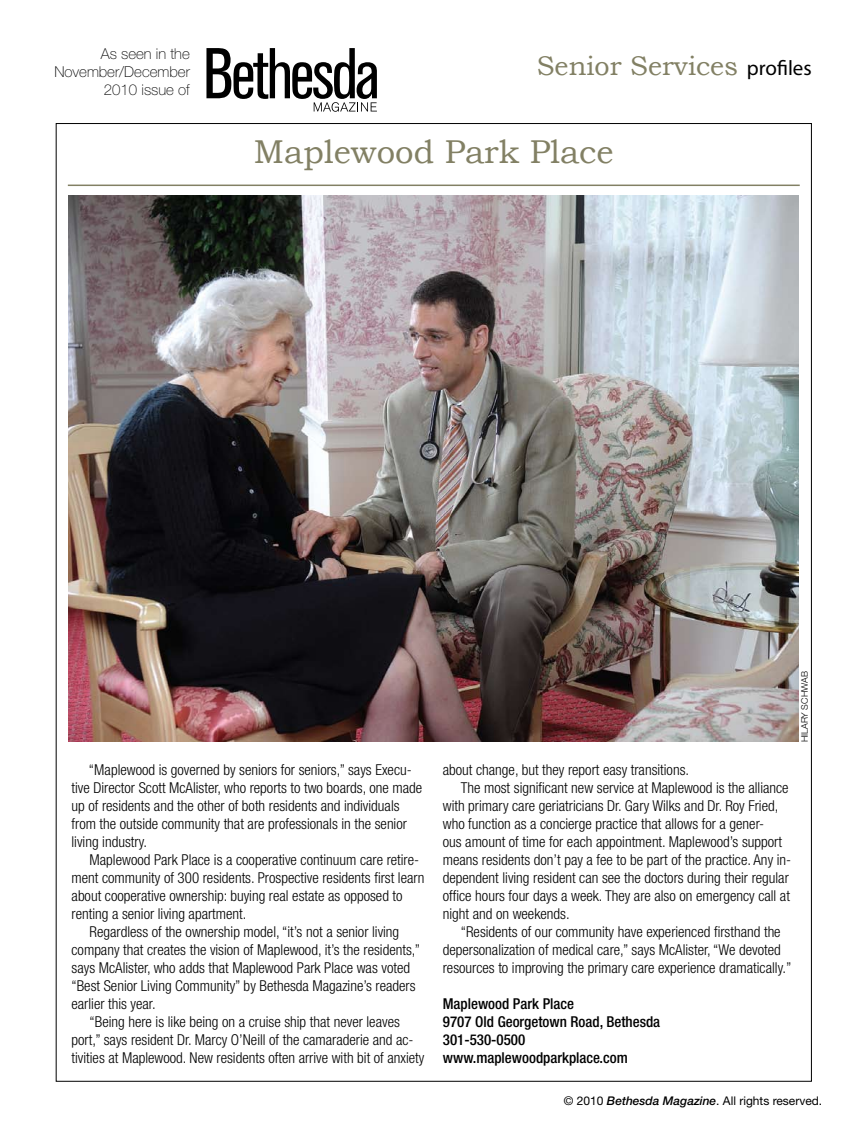
<style>
.page{position:relative;width:864px;height:1134px;background:#fff}
.page>*{position:absolute;margin:0;border:0;box-sizing:border-box;transform-origin:0 0}
.t1{font:33px "Bookman Old Style";color:#828064}
.t2{font:27px "Bookman Old Style";color:#828064}
.t3{font:300 condensed 15px/18px "Helvetica Neue";color:#000}
.t4{font:500 condensed 15px/18px "Helvetica Neue";color:#000}
.t5{font:100 15px/18px "Helvetica Neue LT Std";color:#000;text-align:right}
.t6{font:300 13.5px "Bell Gothic";color:#000}
.t7{font:condensed 13.5px "Helvetica Neue";letter-spacing:.07em;color:#000}
.t8{font:12px "Helvetica Neue LT Std";color:#000}
.t9{font:300 9px "Helvetica Neue";color:#000}
.s1{font-family:"Myriad Pro";font-size:21px;color:#000}
.s2{font-weight:500;font-style:italic}
.s3{font-weight:700}
.s4{font-weight:900}
</style>
<div class="page">
<hr style="left:68px;top:185px;width:732px;height:1px;background:#828064">
<img style="left:69px;top:196px;width:730px;height:546px">
<svg style="left:206px;top:48px;width:171px;height:64px"></svg>
<p class="t5" style="left:54px;top:44px;width:137px">As seen in the<br>November/December<br>2010 issue of</p>
<p class="t7" style="left:56px;top:65px;width:185px">SPECIAL ADVERTISING SECTION</p>
<h2 class="t2" style="left:537px;top:50px;width:276px">Senior Services <span class="s1">profiles</span></h2>
<h1 class="t1" style="left:254px;top:132px;width:361px">Maplewood Park Place</h1>
<p class="t3" style="left:72px;top:760px;width:352px;text-indent:17px">“Maplewood is governed by seniors for seniors,” says Execu&shy;tive Director Scott McAlister, who reports to two boards, one made up of residents and the other of both residents and individuals from the outside community that are professionals in the senior living industry.</p>
<p class="t3" style="left:90px;top:850px;width:331px">Maplewood Park Place is a cooperative continuum care retire-</p>
<p class="t3" style="left:72px;top:868px;width:354px">ment community of 300 residents. Prospective residents first learn</p>
<p class="t3" style="left:72px;top:886px;width:333px">about cooperative ownership: buying real estate as opposed to</p>
<p class="t3" style="left:72px;top:904px;width:176px">renting a senior living apartment.</p>
<p class="t3" style="left:90px;top:922px;width:311px">Regardless of the ownership model, “it’s not a senior living</p>
<p class="t3" style="left:72px;top:940px;width:350px">company that creates the vision of Maplewood, it’s the residents,”</p>
<p class="t3" style="left:72px;top:958px;width:340px">says McAlister, who adds that Maplewood Park Place was voted</p>
<p class="t3" style="left:72px;top:976px;width:346px">“Best Senior Living Community” by Bethesda Magazine’s readers</p>
<p class="t3" style="left:72px;top:994px;width:86px">earlier this year.</p>
<p class="t3" style="left:90px;top:1012px;width:312px">“Being here is like being on a cruise ship that never leaves</p>
<p class="t3" style="left:72px;top:1030px;width:344px">port,” says resident Dr. Marcy O’Neill of the camaraderie and ac-</p>
<p class="t3" style="left:72px;top:1048px;width:354px">tivities at Maplewood. New residents often arrive with bit of anxiety</p>
<p class="t3" style="left:443px;top:760px;width:248px">about change, but they report easy transitions.</p>
<p class="t3" style="left:461px;top:778px;width:329px">The most significant new service at Maplewood is the alliance</p>
<p class="t3" style="left:443px;top:796px;width:337px">with primary care geriatricians Dr. Gary Wilks and Dr. Roy Fried,</p>
<p class="t3" style="left:443px;top:814px;width:323px">who function as a concierge practice that allows for a gener-</p>
<p class="t3" style="left:443px;top:832px;width:341px">ous amount of time for each appointment. Maplewood’s support</p>
<p class="t3" style="left:443px;top:850px;width:350px">means residents don’t pay a fee to be part of the practice. Any in-</p>
<p class="t3" style="left:443px;top:868px;width:348px">dependent living resident can see the doctors during their regular</p>
<p class="t3" style="left:443px;top:886px;width:349px">office hours four days a week. They are also on emergency call at</p>
<p class="t3" style="left:443px;top:904px;width:128px">night and on weekends.</p>
<p class="t3" style="left:461px;top:922px;width:321px">“Residents of our community have experienced firsthand the</p>
<p class="t3" style="left:443px;top:940px;width:339px">depersonalization of medical care,” says McAlister, “We devoted</p>
<p class="t3" style="left:443px;top:958px;width:350px">resources to improving the primary care experience dramatically.”</p>
<p class="t4" style="left:443px;top:994px;width:219px">Maplewood Park Place<br>9707 Old Georgetown Road, Bethesda<br>301-530-0500 www.maplewoodparkplace.com</p>
<p class="t9" style="left:799px;top:742px;width:72px;rotate:-90deg">hilary Schwab</p>
<p class="t8" style="left:564px;top:1094px;width:260px">© 2010 <span class="s2">Bethesda Magazine</span>. All rights reserved.</p>
<p class="t6" style="left:480px;top:1097px;width:333px"><span class="s3">BethesdaMagazine.com</span> | November/December 2010 <span class="s4">213</span></p>
</div>
